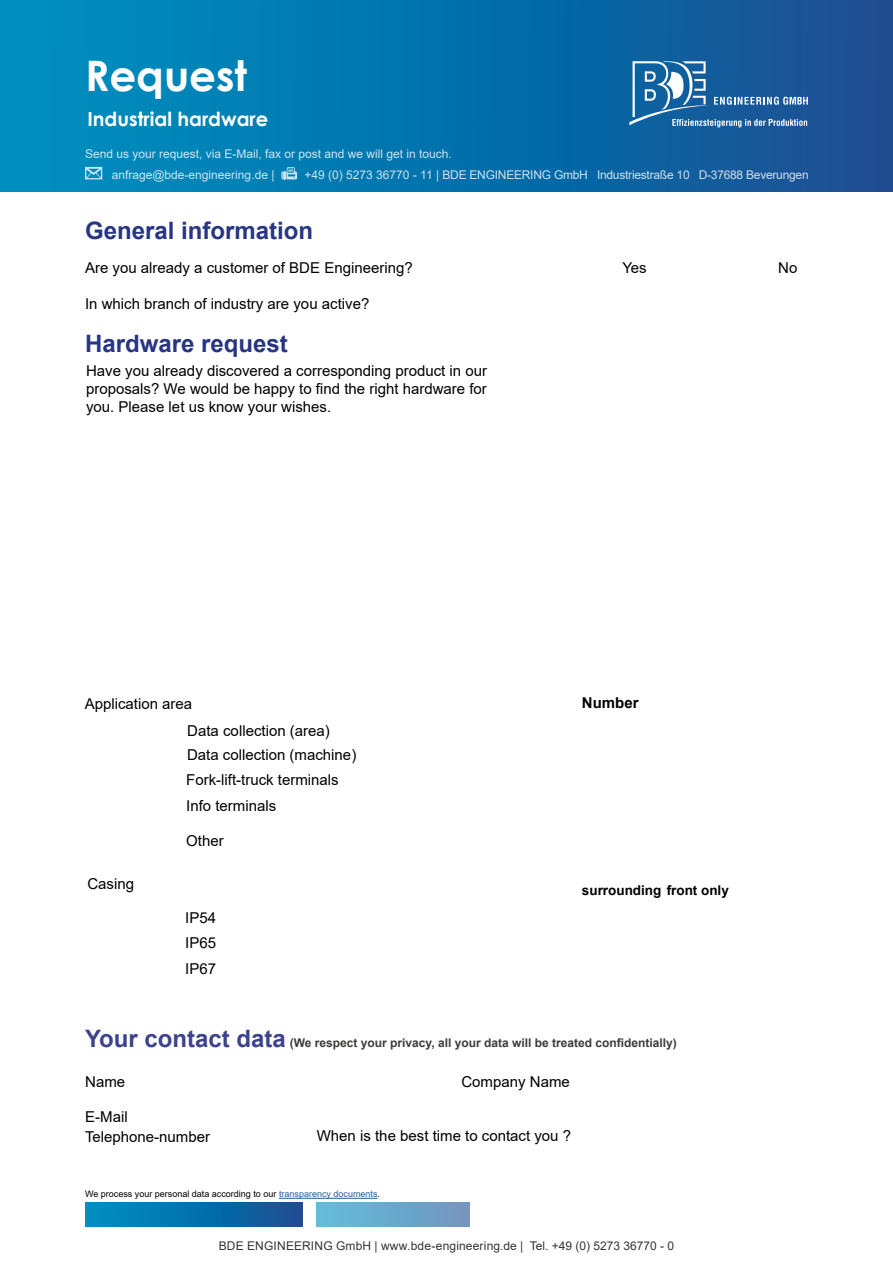
<style>
.page{position:relative;width:893px;height:1263px;background:#fff}
.page>*{position:absolute;margin:0;border:0;box-sizing:border-box;transform-origin:0 0}
.t1{font:700 42px "Century Gothic";color:#fff}
.t2{font:700 24px "Arial";color:#283583}
.t3{font:700 19.5px "Century Gothic";color:#fff}
.t4{font:15px/25.7px "Arial";color:#000;text-align:justify}
.t5{font:700 15px "Arial";color:#000}
.t6{font:700 13.5px "Arial";color:#000}
.t7{font:12px/21px "Arial";color:#fff}
.t8{font:700 12px "Arial";color:#3c3c3b}
.t9{font:12px "Arial";letter-spacing:-.02em;color:#fff}
.t10{font:12px "Arial";letter-spacing:.01em;color:#000}
.t11{font:9px "Arial";color:#000}
.s1{font-size:24px;color:#3d428d}
.s2{color:#275b9b}
</style>
<div class="page">
<div style="left:0;top:0;width:893px;height:191px;background:linear-gradient(to right,#0093c2,#164e93)"></div>
<svg style="left:629px;top:61px;width:179px;height:66px;background:#3a75ab"></svg>
<svg style="left:85px;top:167px;width:17px;height:12px"></svg>
<svg style="left:281px;top:167px;width:16px;height:13px"></svg>
<div style="left:317px;top:1203px;width:153px;height:23px;background:linear-gradient(to right,#61beda,#7395be)"></div>
<div style="left:85px;top:1203px;width:218px;height:23px;background:linear-gradient(to right,#0093c2,#164e93)"></div>
<hr style="left:279px;top:1198px;width:99px;height:1px;background:#275b9b">
<h1 class="t1" style="left:85px;top:44px;width:164px">Request</h1>
<h3 class="t3" style="left:87px;top:104px;width:182px">Industrial hardware</h3>
<p class="t7" style="left:112px;top:143px;width:342px;text-indent:-27px">Send us your request, via E-Mail, fax or post and we will get in touch. anfrage@bde-engineering.de |</p>
<p class="t9" style="left:304px;top:166px;width:506px">+49 (0) 5273 36770 - 11 | BDE ENGINEERING GmbH Industriestraße 10 D-37688 Beverungen</p>
<h2 class="t2" style="left:85px;top:214px;width:230px">General information</h2>
<p class="t4" style="left:85px;top:255px;width:329px">Are you already a customer of BDE Engineering?</p>
<p class="t4" style="left:622px;top:255px;width:26px">Yes</p>
<p class="t4" style="left:778px;top:255px;width:21px">No</p>
<p class="t4" style="left:85px;top:291px;width:286px">In which branch of industry are you active?</p>
<h2 class="t2" style="left:85px;top:327px;width:204px">Hardware request</h2>
<p class="t4" style="left:86px;top:362px;width:403px;line-height:18px">Have you already discovered a corresponding product in our proposals? We would be happy to find the right hardware for you. Please let us know your wishes.</p>
<p class="t4" style="left:85px;top:691px;width:109px">Application area</p>
<p class="t4" style="left:187px;top:718px;width:144px">Data collection (area)</p>
<p class="t4" style="left:186px;top:767px;width:154px">Fork-lift-truck terminals</p>
<p class="t4" style="left:187px;top:742px;width:171px">Data collection (machine)</p>
<p class="t4" style="left:87px;top:871px;width:48px">Casing</p>
<p class="t4" style="left:186px;top:792px;width:92px">Info terminals</p>
<p class="t4" style="left:186px;top:828px;width:39px">Other</p>
<p class="t4" style="left:185px;top:904px;width:32px">IP54<br>IP65<br>IP67</p>
<p class="t5" style="left:582px;top:692px;width:58px">Number</p>
<p class="t6" style="left:582px;top:881px;width:148px">surrounding front only</p>
<p class="t8" style="left:85px;top:1034px;width:593px"><span class="s1">Your contact data</span> (We respect your privacy, all your data will be treated confidentially)</p>
<p class="t4" style="left:85px;top:1069px;width:42px">Name</p>
<p class="t4" style="left:85px;top:1103px;width:44px">E-Mail</p>
<p class="t4" style="left:85px;top:1123px;width:127px">Telephone-number</p>
<p class="t4" style="left:461px;top:1069px;width:110px">Company Name</p>
<p class="t4" style="left:317px;top:1123px;width:256px">When is the best time to contact you ?</p>
<p class="t11" style="left:85px;top:1188px;width:296px">We process your personal data according to our <span class="s2">transparency documents</span>.</p>
<p class="t10" style="left:219px;top:1237px;width:457px">BDE ENGINEERING GmbH | www.bde-engineering.de | Tel. +49 (0) 5273 36770 - 0</p>
</div>
